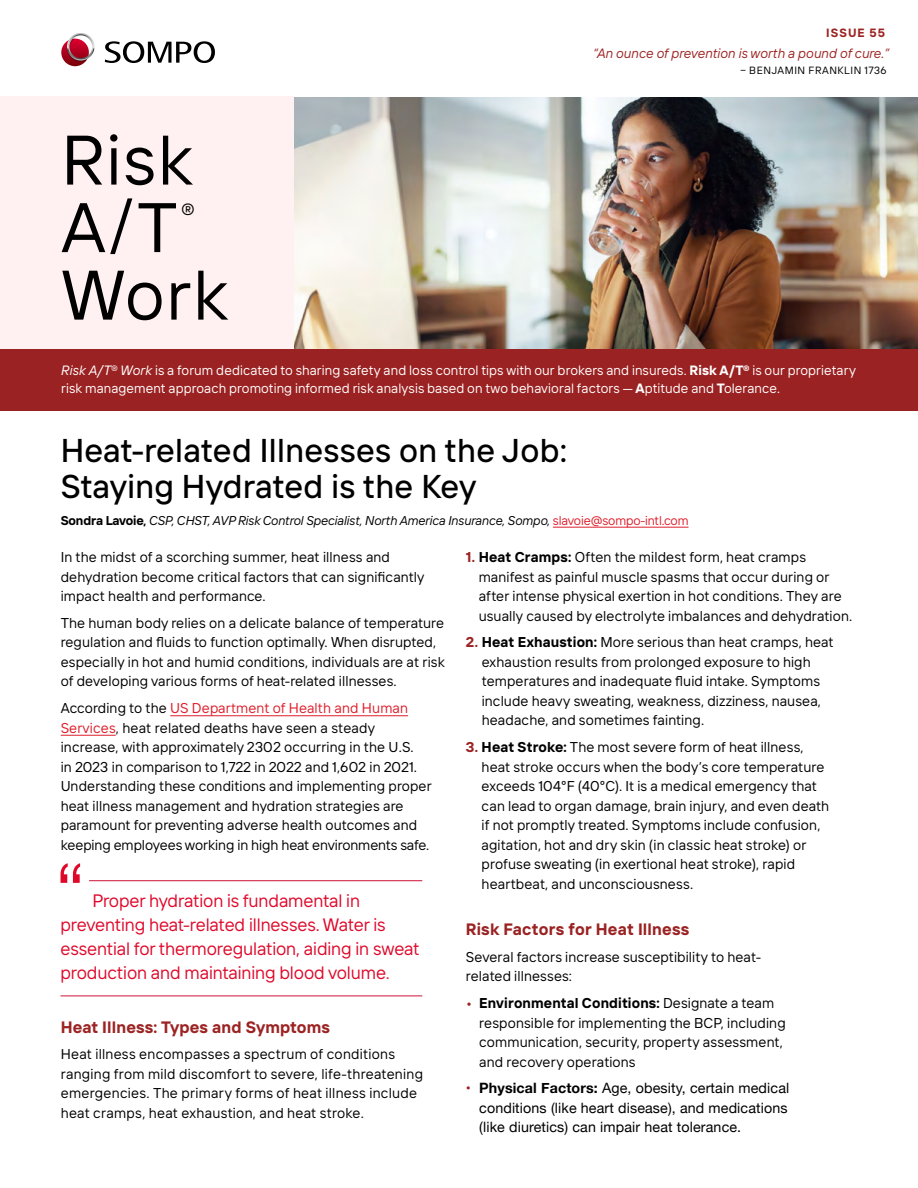
<style>
.page{position:relative;width:918px;height:1188px;background:#fff}
.page>*{position:absolute;margin:0;border:0;box-sizing:border-box;transform-origin:0 0}
.t1{font:300 80.55px "Helvetica Neue";color:#df082a}
.t2{font:69.9px/67.5px "TT Interphases Pro";letter-spacing:.025em;color:#000}
.t3{font:500 33px/36px "TT Interphases Pro";letter-spacing:.01em;color:#000}
.t4{font:18px/24px "TT Interphases Pro";letter-spacing:-.005em;color:#df082a}
.t5{font:700 16.5px "TT Interphases Pro";letter-spacing:.01em;color:#9c2323}
.t6{font:700 16.5px "TT Interphases Pro";letter-spacing:.015em;color:#9b2222}
.t7{font:16.35px "TT Interphases Pro";color:#000}
.t8{font:14.25px/19.5px "TT Interphases Pro";letter-spacing:.01em;color:#000}
.t9{font:14.25px/19.5px "Helvetica Neue";letter-spacing:.01em;color:#000;text-align:justify}
.t10{font:13.5px/18px "TT Interphases Pro";letter-spacing:.005em;color:#fff}
.t11{font:italic 13.5px "TT Interphases Pro";color:#9d2422}
.t12{font:italic 12.75px "TT Interphases Pro";letter-spacing:-.01em;color:#000}
.t13{font:700 12px "TT Interphases Pro";letter-spacing:.095em;color:#9b2222}
.t14{font:10.5px "TT Interphases Pro";letter-spacing:.05em;color:#000}
.s1{font-size:59.85px}
.s2{font-style:italic}
.s3{font-weight:700}
.s4{font-weight:700;font-style:normal}
.s5{font-style:normal;color:#de1f2c}
.s6{color:#de1e2b}
.s7{font-weight:700;color:#9c2323}
.s8{font-weight:700;color:#9b2222}
</style>
<div class="page">
<img style="left:293px;top:97px;width:625px;height:252px">
<hr style="left:61px;top:735px;width:55px;height:1px;background:#de1e2b">
<hr style="left:170px;top:715px;width:238px;height:1px;background:#de1e2b">
<div style="left:0;top:349px;width:918px;height:61px;background:#9b2222"></div>
<div style="left:0;top:97px;width:293px;height:252px;background:#fff1f1"></div>
<hr style="left:553px;top:527px;width:136px;height:1px;background:#de1f2c">
<svg style="left:105px;top:41px;width:110px;height:22px"></svg>
<svg style="left:61px;top:39px;width:28px;height:27px"></svg>
<svg style="left:67px;top:33px;width:28px;height:29px"></svg>
<hr style="left:89px;top:880px;width:333px;height:1px;background:#cc1337">
<hr style="left:61px;top:996px;width:361px;height:1px;background:#cc1337">
<p class="t13" style="left:826px;top:25px;width:60px">ISSUE 55</p>
<h2 class="t2" style="left:61px;top:125px;width:133px">Risk<br>A<span class="s1">/</span>T</h2>
<p class="t7" style="left:181px;top:199px;width:15px">®</p>
<h2 class="t2" style="left:61px;top:260px;width:168px">Work</h2>
<p class="t11" style="left:593px;top:44px;width:297px">“An ounce of prevention is worth a pound of cure.”</p>
<p class="t14" style="left:741px;top:64px;width:148px">– BENJAMIN FRANKLIN 1736</p>
<p class="t10" style="left:61px;top:361px;width:796px"><span class="s2">Risk A/T</span><sup>®</sup> <span class="s2">Work</span> is a forum dedicated to sharing safety and loss control tips with our brokers and insureds. <span class="s3">Risk A/T</span><sup>®</sup> is our proprietary risk management approach promoting informed risk analysis based on two behavioral factors — <span class="s3">A</span>ptitude and <span class="s3">T</span>olerance.</p>
<h3 class="t3" style="left:61px;top:432px;width:508px">Heat-related Illnesses on the Job:<br>Staying Hydrated is the Key</h3>
<p class="t12" style="left:61px;top:512px;width:629px"><span class="s4">Sondra Lavoie,</span> CSP, CHST, AVP Risk Control Specialist, North America Insurance, Sompo, <span class="s5">slavoie@sompo-intl.com</span></p>
<p class="t8" style="left:61px;top:547px;width:365px">In the midst of a scorching summer, heat illness and dehydration become critical factors that can significantly impact health and performance.</p>
<p class="t8" style="left:61px;top:613px;width:386px">The human body relies on a delicate balance of temperature regulation and fluids to function optimally. When disrupted, especially in hot and humid conditions, individuals are at risk of developing various forms of heat-related illnesses.</p>
<p class="t8" style="left:61px;top:698px;width:372px">According to the <span class="s6">US Department of Health and Human Services</span>, heat related deaths have seen a steady increase, with approximately 2302 occurring in the U.S.<br>in 2023 in comparison to 1,722 in 2022 and 1,602 in 2021.<br>Understanding these conditions and implementing proper heat illness management and hydration strategies are paramount for preventing adverse health outcomes and keeping employees working in high heat environments safe.</p>
<h1 class="t1" style="left:55px;top:827px;width:31px">“</h1>
<p class="t4" style="left:61px;top:889px;width:361px;text-indent:32px">Proper hydration is fundamental in preventing heat-related illnesses. Water is essential for thermoregulation, aiding in sweat production and maintaining blood volume<span class="s6">.</span></p>
<p class="t5" style="left:61px;top:1016px;width:271px">Heat Illness: Types and Symptoms</p>
<p class="t8" style="left:61px;top:1044px;width:364px">Heat illness encompasses a spectrum of conditions ranging from mild discomfort to severe, life-threatening emergencies. The primary forms of heat illness include heat cramps, heat exhaustion, and heat stroke.</p>
<p class="t8" style="left:479px;top:547px;width:375px;text-indent:-13px"><span class="s7">1.</span> <span class="s3">Heat Cramps:</span> Often the mildest form, heat cramps manifest as painful muscle spasms that occur during or after intense physical exertion in hot conditions. They are usually caused by electrolyte imbalances and dehydration.</p>
<p class="t8" style="left:482px;top:632px;width:353px;text-indent:-16px"><span class="s7">2.</span> <span class="s3">Heat Exhaustion:</span> More serious than heat cramps, heat exhaustion results from prolonged exposure to high temperatures and inadequate fluid intake. Symptoms include heavy sweating, weakness, dizziness, nausea, headache, and sometimes fainting.</p>
<p class="t8" style="left:482px;top:737px;width:349px;text-indent:-16px"><span class="s7">3.</span> <span class="s3">Heat Stroke:</span> The most severe form of heat illness, heat stroke occurs when the body’s core temperature exceeds 104°F (40°C). It is a medical emergency that can lead to organ damage, brain injury, and even death if not promptly treated. Symptoms include confusion, agitation, hot and dry skin (in classic heat stroke) or profuse sweating (in exertional heat stroke), rapid heartbeat, and unconsciousness.</p>
<p class="t6" style="left:466px;top:918px;width:225px">Risk Factors for Heat Illness</p>
<p class="t8" style="left:466px;top:947px;width:297px">Several factors increase susceptibility to heat&shy;related illnesses:</p>
<p class="t8" style="left:479px;top:993px;width:308px;text-indent:-13px"><span class="s8">•</span> <span class="s3">Environmental Conditions:</span> Designate a team responsible for implementing the BCP, including communication, security, property assessment, and recovery operations</p>
<p class="t9" style="left:479px;top:1079px;width:312px;text-indent:-13px"><span class="s8">•</span> <span class="s3">Physical Factors:</span> Age, obesity, certain medical conditions (like heart disease), and medications (like diuretics) can impair heat tolerance.</p>
</div>
